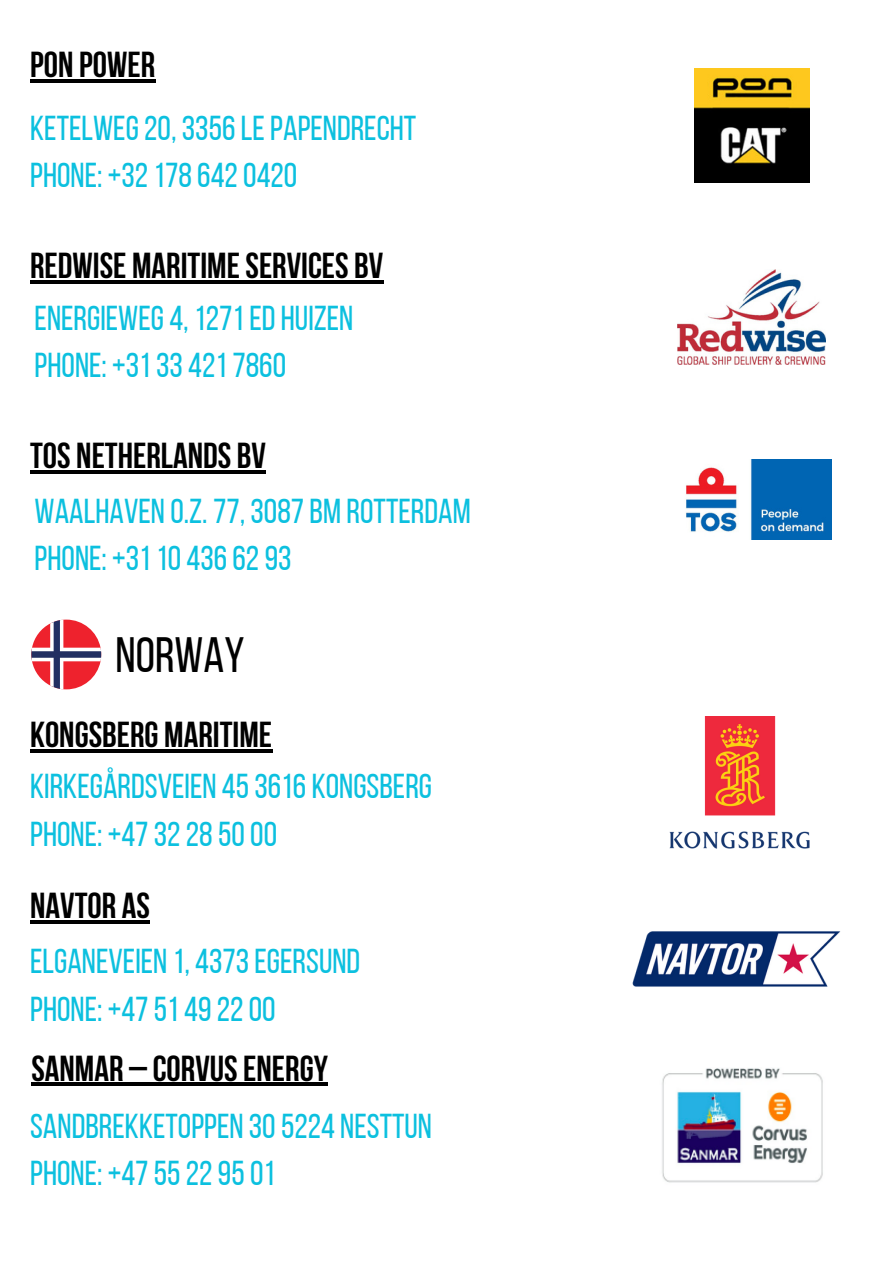
<style>
.page{position:relative;width:894px;height:1264px;background:#fff}
.page>*{position:absolute;margin:0;border:0;box-sizing:border-box;transform-origin:0 0}
.t1{font:49.5px "Bebas Neue";color:#000}
.t2{font:700 36px "Bebas Neue";color:#000}
.t3{font:34.5px "Bebas Neue";color:#0cc0df}
</style>
<div class="page">
<svg style="left:31px;top:619px;width:70px;height:70px"></svg>
<img style="left:669px;top:716px;width:140px;height:132px">
<img style="left:662px;top:1068px;width:161px;height:115px">
<img style="left:686px;top:459px;width:145px;height:80px">
<img style="left:677px;top:269px;width:148px;height:96px">
<img style="left:632px;top:931px;width:209px;height:56px">
<img style="left:694px;top:68px;width:115px;height:115px">
<hr style="left:30px;top:749px;width:242px;height:3px;background:#000">
<hr style="left:31px;top:1082px;width:297px;height:4px;background:#000">
<hr style="left:30px;top:470px;width:236px;height:4px;background:#000">
<hr style="left:30px;top:280px;width:353px;height:3px;background:#000">
<hr style="left:30px;top:920px;width:120px;height:3px;background:#000">
<hr style="left:30px;top:79px;width:125px;height:4px;background:#000">
<p class="t2" style="left:30px;top:50px;width:126px">PON POWER</p>
<p class="t3" style="left:30px;top:114px;width:387px">KETELWEG20, 3356LEPAPENDRECHT</p>
<p class="t3" style="left:30px;top:161px;width:268px">PHONE: +321786420420</p>
<h2 class="t2" style="left:30px;top:251px;width:354px">REDWISE MARITIME SERVICES BV</h2>
<p class="t3" style="left:35px;top:304px;width:320px">ENERGIEWEG 4, 1271ED HUIZEN</p>
<p class="t3" style="left:35px;top:351px;width:253px">PHONE: +3133 4217860</p>
<p class="t2" style="left:30px;top:441px;width:237px">TOS NETHERLANDS BV</p>
<p class="t3" style="left:35px;top:497px;width:437px">WAALHAVEN O.Z. 77, 3087BM ROTTERDAM</p>
<p class="t3" style="left:35px;top:544px;width:258px">PHONE: +3110 4366293</p>
<h3 class="t1" style="left:115px;top:635px;width:130px">NORWAY</h3>
<p class="t2" style="left:30px;top:720px;width:243px">KONGSBERG MARITIME</p>
<p class="t3" style="left:30px;top:772px;width:403px">KIRKEGÅRDSVEIEN 453616 KONGSBERG</p>
<p class="t3" style="left:30px;top:819px;width:248px">PHONE: +4732285000</p>
<h3 class="t2" style="left:30px;top:890px;width:121px">NAVTOR AS</h3>
<p class="t3" style="left:30px;top:947px;width:331px">ELGANEVEIEN 1, 4373EGERSUND</p>
<p class="t3" style="left:30px;top:994px;width:247px">PHONE: +4751 492200</p>
<p class="t2" style="left:31px;top:1053px;width:298px">SANMAR – CORVUSENERGY</p>
<h1 class="t3" style="left:30px;top:1112px;width:403px">SANDBREKKETOPPEN 30 5224 NESTTUN</h1>
<h3 class="t3" style="left:30px;top:1159px;width:246px">PHONE: +4755229501</h3>
</div>
